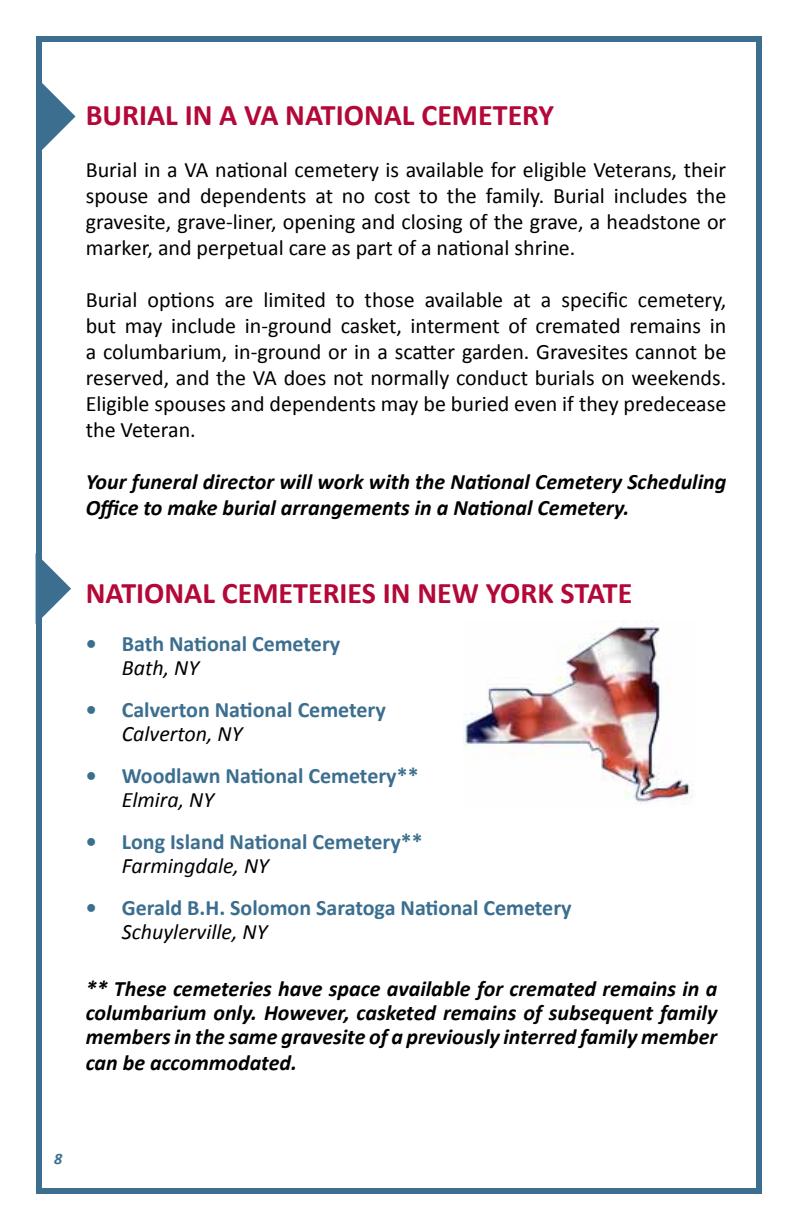
<style>
.page{position:relative;width:792px;height:1224px;background:#fff}
.page>*{position:absolute;margin:0;border:0;box-sizing:border-box;transform-origin:0 0}
.t1{font:700 30px "Calibri";color:#b30838}
.t2{font:22px/26px "Calibri";color:#000;text-align:justify}
.t3{font:italic 700 22px/24px "Calibri";color:#000}
.t4{font:700 22px "Calibri";color:#3b6e8f}
.t5{font:italic 22px "Calibri";color:#000}
.t6{font:italic 700 16px "Calibri";color:#3b6e8f}
</style>
<div class="page">
<div style="left:36px;top:36px;width:726px;height:1158px;border:6px solid #3b6e8f"></div>
<svg style="left:38px;top:80px;width:38px;height:74px"></svg>
<svg style="left:35px;top:553px;width:36px;height:74px"></svg>
<img style="left:464px;top:620px;width:228px;height:184px">
<h1 class="t1" style="left:86px;top:96px;width:470px">BU RIAL IN A VA NATIONAL CEMETERY</h1>
<p class="t2" style="left:86px;top:156px;width:642px">Burial in a VA national cemetery is available for eligible Veterans, their spouse and dependents at no cost to the family. Burial includes the gravesite, grave-liner, opening and closing of the grave, a headstone or marker, and perpetual care as part of a national shrine.</p>
<p class="t2" style="left:86px;top:286px;width:642px">Burial options are limited to those available at a specific cemetery, but may include in-ground casket, interment of cremated remains in a columbarium, in-ground or in a scatter garden. Gravesites cannot be reserved, and the VA does not normally conduct burials on weekends.<br>Eligible spouses and dependents may be buried even if they predecease the Veteran.</p>
<p class="t3" style="left:86px;top:469px;width:642px;line-height:26px">Your funeral director will work with the National Cemetery Scheduling<br>Office to make burial arrangements in a National Cemetery.</p>
<h1 class="t1" style="left:86px;top:574px;width:548px">NATIONAL CEMETERIES IN NEW YORK STATE</h1>
<p class="t4" style="left:86px;top:629px;width:256px">• Bath National Cemetery</p>
<p class="t5" style="left:122px;top:653px;width:79px">Bath, NY</p>
<p class="t4" style="left:86px;top:695px;width:302px">• Calverton National Cemetery</p>
<p class="t5" style="left:122px;top:719px;width:122px">Calverton, NY</p>
<p class="t4" style="left:86px;top:761px;width:334px">• Woodlawn National Cemetery**</p>
<p class="t5" style="left:122px;top:785px;width:94px">Elmira, NY</p>
<p class="t4" style="left:86px;top:827px;width:338px">• Long Island National Cemetery**</p>
<p class="t5" style="left:122px;top:851px;width:149px">Farmingdale, NY</p>
<p class="t4" style="left:86px;top:893px;width:487px">• Gerald B.H. Solomon Saratoga National Cemetery</p>
<p class="t5" style="left:122px;top:917px;width:147px">Schuylerville, NY</p>
<p class="t3" style="left:86px;top:977px;width:633px;text-align:justify">** These cemeteries have space available for cremated remains in a columbarium only. However, casketed remains of subsequent family members in the same gravesite of a previously interred family member</p>
<p class="t3" style="left:86px;top:1051px;width:213px">can be accommodated.</p>
<p class="t6" style="left:54px;top:1149px;width:10px">8</p>
</div>
